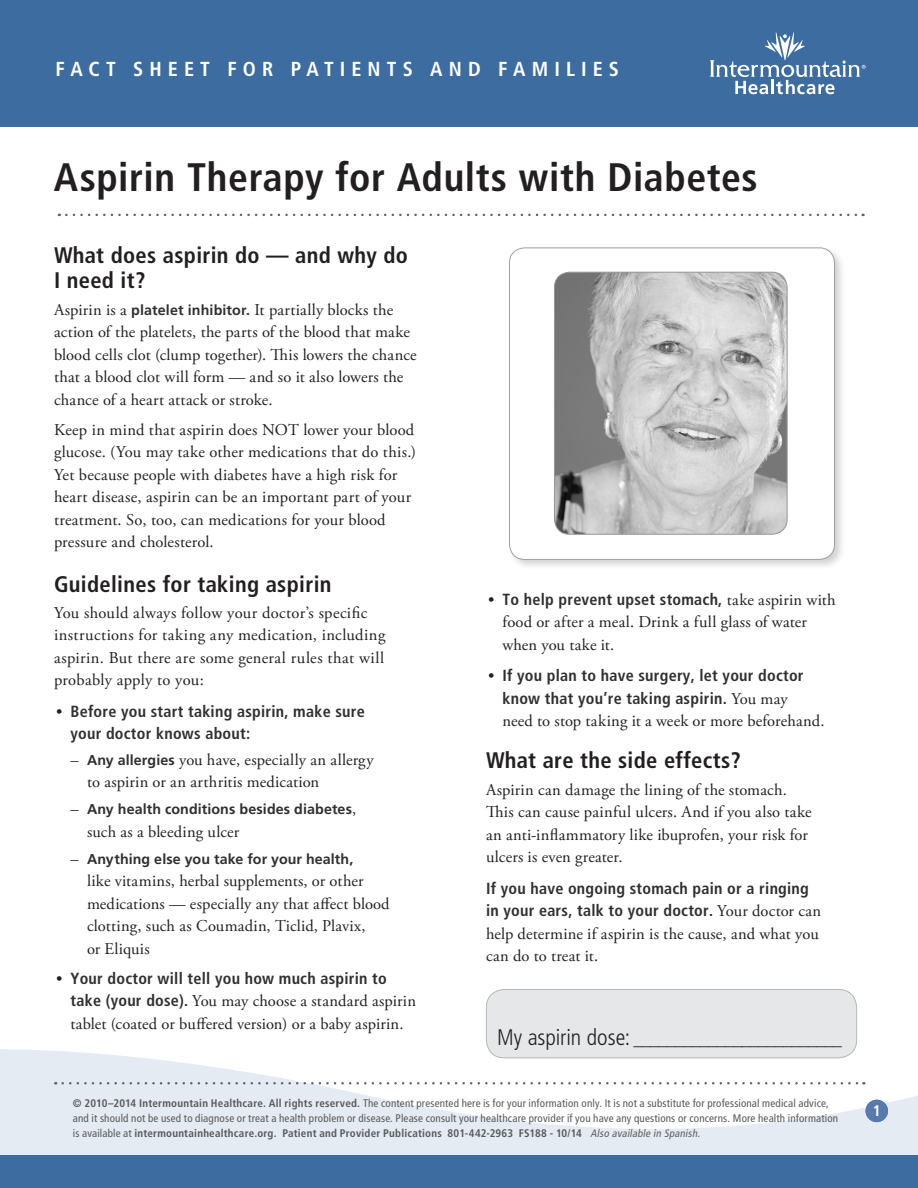
<style>
.page{position:relative;width:918px;height:1188px;background:#fff}
.page>*{position:absolute;margin:0;border:0;box-sizing:border-box;transform-origin:0 0}
.t1{font:700 condensed 39.75px "Frutiger LT Std";letter-spacing:.015em;color:#231f20}
.Level_1{font:700 condensed 22.5px/24.8px "Frutiger LT Std";letter-spacing:.015em;color:#231f20}
.t2{font:700 condensed 20.25px "Frutiger LT Std";letter-spacing:.3em;color:#fff}
.Illustration_labels{font:300 condensed 17.7px "Frutiger LT Std";color:#231f20}
.Main{font:16.5px/22.5px "Adobe Garamond Pro";letter-spacing:.01em;color:#231f20}
.Main-2{font:700 condensed 16.2px/22.5px "Frutiger LT Std";letter-spacing:.015em;color:#312f30}
.t3{font:700 condensed 15.45px "Frutiger LT Std";color:#fff}
.t4{font:700 14.25px "Frutiger LT Std";letter-spacing:.005em;color:#312f30}
.t5{font:condensed 10.95px/15px "Frutiger LT Std";letter-spacing:.015em;color:#57585a}
.s1{font-family:"Frutiger LT Std";font-weight:700;font-size:14.25px;color:#312f30}
.s2{font-family:"Adobe Garamond Pro";font-weight:400;font-stretch:normal;font-size:16.5px;color:#231f20}
.s3{font-family:"Adobe Garamond Pro";font-weight:400;font-size:16.5px;color:#231f20}
.s4{font-family:"Frutiger LT Std";font-weight:700;font-stretch:condensed;font-size:16.2px;color:#312f30}
.s5{font-stretch:normal;font-size:14.25px}
.s6{font-size:22.5px}
.s7{font-weight:700}
.s8{font-style:italic;font-size:10.8px;color:#5c5c5f}
</style>
<div class="page">
<svg style="left:0;top:1048px;width:918px;height:108px;fill:#e5ebf2"></svg>
<div style="left:0;top:1156px;width:918px;height:32px;background:#3d6ca1"></div>
<div style="left:866px;top:1100px;width:22px;height:22px;background:#567aac;border-radius:50%"></div>
<div style="left:0;top:0;width:918px;height:127px;background:#3d6ca1"></div>
<svg style="left:710px;top:32px;width:156px;height:62px"></svg>
<svg style="left:66px;top:214px;width:798px;height:2px"></svg>
<div style="left:507px;top:246px;width:339px;height:325px;background:#231f20;opacity:.2"></div>
<div style="left:509px;top:248px;width:326px;height:311px;background:#fff;border-radius:15px"></div>
<div style="left:509px;top:248px;width:326px;height:312px;border:1px solid #9d9fa2;border-radius:15px"></div>
<img style="left:554px;top:272px;width:233px;height:262px">
<div style="left:554px;top:272px;width:233px;height:263px;border:1px solid #939598;border-radius:15px"></div>
<div style="left:486px;top:989px;width:371px;height:69px;background:#e6e7e9;border-radius:18px"></div>
<div style="left:486px;top:989px;width:371px;height:69px;border:1px solid #b6b7bb;border-radius:18px"></div>
<svg style="left:63px;top:1082px;width:801px;height:3px"></svg>
<p class="t2" style="left:56px;top:57px;width:565px">FACT SHEET FOR PATIENTS AND FAMILIES</p>
<p class="t1" style="left:54px;top:154px;width:705px">Aspirin Therapy for Adults with Diabetes</p>
<p class="Level_1" style="left:54px;top:243px;width:355px">What does aspirin do — and why do<br>I need it?</p>
<p class="Main" style="left:54px;top:299px;width:364px">Aspirin is a <span class="s1">platelet inhibitor.</span> It partially blocks the action of the platelets, the parts of the blood that make blood cells clot (clump together). This lowers the chance that a blood clot will form — and so it also lowers the chance of a heart attack or stroke.</p>
<p class="Main" style="left:54px;top:419px;width:364px">Keep in mind that aspirin does NOT lower your blood glucose. (You may take other medications that do this.)<br>Yet because people with diabetes have a high risk for heart disease, aspirin can be an important part of your treatment. So, too, can medications for your blood pressure and cholesterol.</p>
<p class="Level_1" style="left:54px;top:571px;width:279px">Guidelines for taking aspirin</p>
<p class="Main" style="left:54px;top:602px;width:333px">You should always follow your doctor’s specific instructions for taking any medication, including aspirin. But there are some general rules that will probably apply to you:</p>
<p class="Main-2" style="left:70px;top:700px;width:296px;text-indent:-14px"><span class="s2">•</span> Before you start taking aspirin, make sure your doctor knows about:</p>
<p class="Main" style="left:87px;top:749px;width:288px;text-indent:-16px">– <span class="s1">Any allergies</span> you have, especially an allergy to aspirin or an arthritis medication</p>
<p class="t4" style="left:70px;top:801px;width:287px"><span class="s3">–</span> Any health conditions besides diabetes<span class="s3">,</span></p>
<p class="Main" style="left:87px;top:821px;width:154px">such as a bleeding ulcer</p>
<p class="t4" style="left:70px;top:851px;width:284px"><span class="s3">–</span> Anything else you take for your health,</p>
<p class="Main" style="left:87px;top:870px;width:304px">like vitamins, herbal supplements, or other medications — especially any that affect blood clotting, such as Coumadin, Ticlid, Plavix,<br>or Eliquis</p>
<p class="Main-2" style="left:56px;top:967px;width:332px"><span class="s2">•</span> Your doctor will tell you how much aspirin to</p>
<p class="Main" style="left:70px;top:990px;width:347px"><span class="s4">take (your dose)</span><span class="s1">.</span> You may choose a standard aspirin tablet (coated or buffered version) or a baby aspirin.</p>
<p class="Main-2" style="left:488px;top:588px;width:349px"><span class="s2">•</span> To help prevent upset stomach, <span class="s2">take aspirin with</span></p>
<p class="Main" style="left:502px;top:611px;width:306px">food or after a meal. Drink a full glass of water when you take it.</p>
<p class="Main-2" style="left:488px;top:665px;width:317px;text-align:center"><span class="s2">•</span> If you plan to have surgery, let your doctor know that you’re taking aspirin. <span class="s2">You may</span></p>
<p class="Main" style="left:502px;top:711px;width:324px">need to stop taking it a week or more beforehand.</p>
<p class="Level_1" style="left:486px;top:748px;width:256px">What are the side effects?</p>
<p class="Main" style="left:486px;top:779px;width:327px">Aspirin can damage the lining of the stomach.<br>This can cause painful ulcers. And if you also take an anti-inflammatory like ibuprofen, your risk for ulcers is even greater.</p>
<p class="Main-2" style="left:486px;top:877px;width:337px">If you have ongoing stomach pain or a ringing in your ears, talk to your doctor<span class="s5">.</span> <span class="s2">Your doctor can</span></p>
<p class="Main" style="left:486px;top:923px;width:334px">help determine if aspirin is the cause, and what you can do to treat it.</p>
<p class="Illustration_labels" style="left:497px;top:1029px;width:346px"><span class="s6">My aspirin dose:</span> _________________________</p>
<p class="t5" style="left:73px;top:1096px;width:767px"><span class="s7">© 2010–2014 Intermountain Healthcare. All rights reserved.</span> The content presented here is for your information only. It is not a substitute for professional medical advice, and it should not be used to diagnose or treat a health problem or disease. Please consult your healthcare provider if you have any questions or concerns. More health information is available at <span class="s7">intermountainhealthcare.org. Patient and Provider Publications 801-442-2963 FS188 - 10/14</span> <span class="s8">Also available in Spanish.</span></p>
<p class="t3" style="left:873px;top:1102px;width:10px">1</p>
</div>
